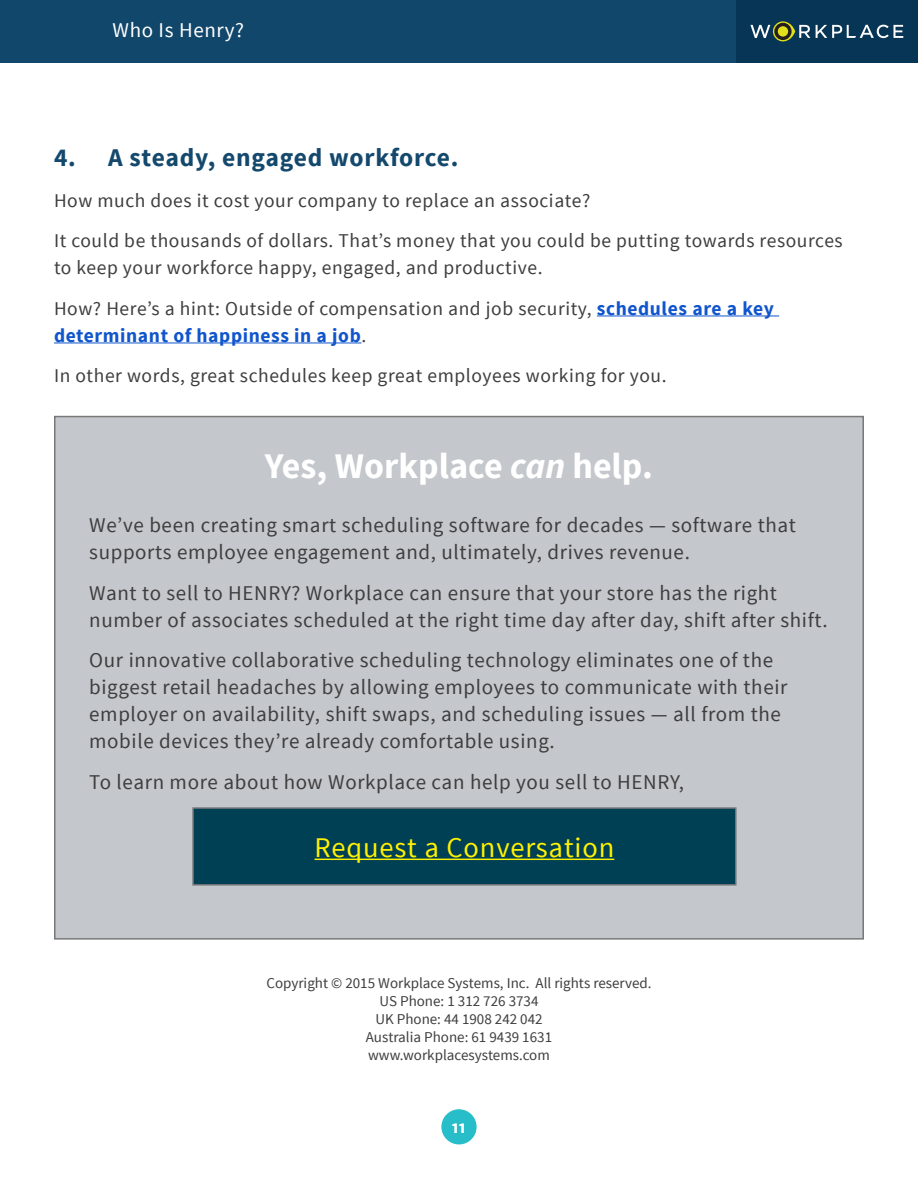
<style>
.page{position:relative;width:918px;height:1188px;background:#fff}
.page>*{position:absolute;margin:0;border:0;box-sizing:border-box;transform-origin:0 0}
.Cover_Supportive_Tit{font:700 36px "Source Sans Pro";color:#fff}
.Body_Paragraphs{font:28.5px "Source Sans Pro";letter-spacing:.03em;color:#fff101}
.t1{font:700 25.5px "Source Sans Pro";letter-spacing:.03em;color:#14496d}
.Body_Paragraphs-2{font:21px/27px "Source Sans Pro";letter-spacing:.03em;color:#3e3e3f}
.t2{font:21px "Source Sans Pro";letter-spacing:.03em;color:#fff}
.Body_Paragraphs-3{font:19.5px/27px "Source Sans Pro";letter-spacing:.03em;color:#3e3e3f}
.t3{font:700 18px "Source Sans Pro";color:#fff}
.Copyright_Box{font:15px "Source Sans Pro";color:#3e3e3f}
.s1{font-weight:700;color:#15c}
.s2{font-style:italic}
</style>
<div class="page">
<div style="left:0;top:0;width:756px;height:62px;background:#12476c"></div>
<div style="left:737px;top:0;width:181px;height:62px;background:#073555"></div>
<div style="left:441px;top:1109px;width:36px;height:35px;background:#28bec9;border-radius:50%"></div>
<svg style="left:750px;top:21px;width:153px;height:21px"></svg>
<svg style="left:774px;top:23px;width:18px;height:17px"></svg>
<div style="left:778px;top:26px;width:10px;height:11px;background:#e1e01a;border-radius:50%"></div>
<div style="left:55px;top:417px;width:808px;height:522px;background:#c4c7cc"></div>
<hr style="left:597px;top:315px;width:182px;height:1px;background:#15c">
<hr style="left:54px;top:342px;width:307px;height:1px;background:#15c">
<div style="left:193px;top:808px;width:543px;height:77px;background:#004054"></div>
<hr style="left:315px;top:859px;width:299px;height:1px;background:#fff101">
<div style="left:192px;top:807px;width:545px;height:79px;border:2px solid #777877"></div>
<p class="t2" style="left:113px;top:17px;width:133px">Who Is Henry?</p>
<p class="t1" style="left:54px;top:141px;width:406px">4. A steady, engaged workforce.</p>
<p class="Body_Paragraphs-3" style="left:54px;top:187px;width:538px">How much does it cost your company to replace an associate?</p>
<p class="Body_Paragraphs-3" style="left:54px;top:227px;width:790px">It could be thousands of dollars. That’s money that you could be putting towards resources to keep your workforce happy, engaged, and productive.</p>
<p class="Body_Paragraphs-3" style="left:54px;top:295px;width:721px">How? Here’s a hint: Outside of compensation and job security, <span class="s1">schedules are a key determinant of happiness in a job</span>.</p>
<p class="Body_Paragraphs-3" style="left:54px;top:362px;width:614px">In other words, great schedules keep great employees working for you.</p>
<p class="Cover_Supportive_Tit" style="left:265px;top:443px;width:390px">Yes, Workplace <span class="s2">can</span> help.</p>
<p class="Body_Paragraphs-2" style="left:89px;top:512px;width:708px">We’ve been creating smart scheduling software for decades — software that supports employee engagement and, ultimately, drives revenue.</p>
<p class="Body_Paragraphs-2" style="left:89px;top:579px;width:740px">Want to sell to HENRY? Workplace can ensure that your store has the right number of associates scheduled at the right time day after day, shift after shift.</p>
<p class="Body_Paragraphs-2" style="left:89px;top:647px;width:700px">Our innovative collaborative scheduling technology eliminates one of the biggest retail headaches by allowing employees to communicate with their employer on availability, shift swaps, and scheduling issues — all from the mobile devices they’re already comfortable using.</p>
<p class="Body_Paragraphs-2" style="left:89px;top:768px;width:596px">To learn more about how Workplace can help you sell to HENRY,</p>
<p class="Body_Paragraphs" style="left:315px;top:830px;width:301px">Request a Conversation</p>
<p class="Copyright_Box" style="left:266px;top:974px;width:387px">Copyright © 2015 Workplace Systems, Inc. All rights reserved.</p>
<p class="Copyright_Box" style="left:380px;top:992px;width:160px">US Phone: 1 312 726 3734</p>
<p class="Copyright_Box" style="left:375px;top:1010px;width:169px">UK Phone: 44 1908 242 042</p>
<p class="Copyright_Box" style="left:366px;top:1028px;width:188px">Australia Phone: 61 9439 1631</p>
<p class="Copyright_Box" style="left:368px;top:1046px;width:183px">www.workplacesystems.com</p>
<p class="t3" style="left:452px;top:1115px;width:16px">11</p>
</div>
